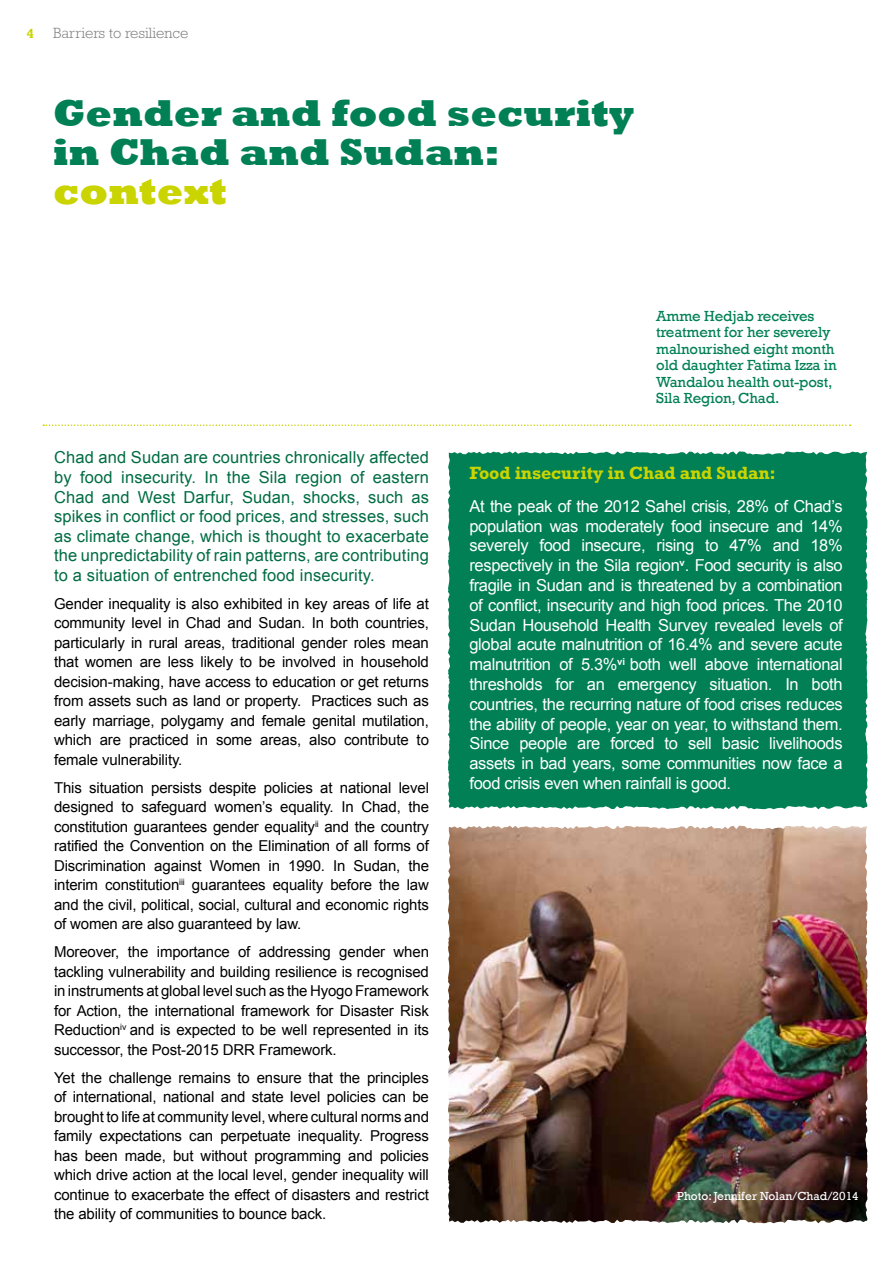
<style>
.page{position:relative;width:893px;height:1263px;background:#fff}
.page>*{position:absolute;margin:0;border:0;box-sizing:border-box;transform-origin:0 0}
.t1{font:800 38.4px/39px "Rockwell";color:#008054}
.t2{font:800 38.4px "Rockwell";color:#cad400}
.t3{font:700 18px "Rockwell";letter-spacing:-.01em;color:#cad400}
.t4{font:16.5px/19.8px "Arial";letter-spacing:-.02em;color:#fff;text-align:justify}
.t5{font:16.5px/19.5px "Arial";letter-spacing:.01em;color:#006c43;text-align:justify}
.t6{font:15px/19.5px "Arial";letter-spacing:-.01em;color:#000;text-align:justify}
.t7{font:15px/16.5px "Rockwell";letter-spacing:-.01em;color:#008054}
.t8{font:300 15px "Rockwell";color:#7c7b7b}
.t9{font:700 13.2px "Rockwell";color:#cad400}
.t10{font:12px "Rockwell";color:#fff}
</style>
<div class="page">
<svg style="left:43px;top:424px;width:808px;height:2px"></svg>
<div style="left:448px;top:451px;width:419px;height:358px;background:#008054"></div>
<img style="left:815px;top:826px;width:52px;height:397px">
<img style="left:448px;top:826px;width:367px;height:397px">
<p class="t9" style="left:27px;top:26px;width:9px">4</p>
<p class="t8" style="left:53px;top:25px;width:137px">Barriers to resilience</p>
<h1 class="t1" style="left:53px;top:94px;width:582px">Gender and food security in Chad and Sudan:</h1>
<h1 class="t2" style="left:53px;top:169px;width:175px">context</h1>
<p class="t7" style="left:656px;top:308px;width:182px">Amme Hedjab receives treatment for her severely malnourished eight month old daughter Fatima Izza in<br>Wandalou health out-post,<br>Sila Region, Chad.</p>
<p class="t5" style="left:54px;top:448px;width:377px">Chad and Sudan are countries chronically affected by food insecurity. In the Sila region of eastern Chad and West Darfur, Sudan, shocks, such as spikes in conflict or food prices, and stresses, such as climate change, which is thought to exacerbate the unpredictability of rain patterns, are contributing to a situation of entrenched food insecurity.</p>
<p class="t6" style="left:54px;top:594px;width:376px">Gender inequality is also exhibited in key areas of life at community level in Chad and Sudan. In both countries, particularly in rural areas, traditional gender roles mean that women are less likely to be involved in household decision-making, have access to education or get returns from assets such as land or property. Practices such as early marriage, polygamy and female genital mutilation, which are practiced in some areas, also contribute to female vulnerability.</p>
<p class="t6" style="left:54px;top:778px;width:377px">This situation persists despite policies at national level designed to safeguard women’s equality. In Chad, the constitution guarantees gender equality<sup>ii</sup> and the country ratified the Convention on the Elimination of all forms of Discrimination against Women in 1990. In Sudan, the interim constitution<sup>iii</sup> guarantees equality before the law and the civil, political, social, cultural and economic rights of women are also guaranteed by law.</p>
<p class="t6" style="left:54px;top:942px;width:377px">Moreover, the importance of addressing gender when tackling vulnerability and building resilience is recognised in instruments at global level such as the Hyogo Framework for Action, the international framework for Disaster Risk Reduction<sup>iv</sup> and is expected to be well represented in its successor, the Post-2015 DRR Framework.</p>
<p class="t6" style="left:54px;top:1068px;width:376px">Yet the challenge remains to ensure that the principles of international, national and state level policies can be brought to life at community level, where cultural norms and family expectations can perpetuate inequality. Progress has been made, but without programming and policies which drive action at the local level, gender inequality will continue to exacerbate the effect of disasters and restrict the ability of communities to bounce back.</p>
<p class="t3" style="left:469px;top:463px;width:308px">Food insecurity in Chad and Sudan:</p>
<p class="t4" style="left:469px;top:496px;width:375px">At the peak of the 2012 Sahel crisis, 28% of Chad’s population was moderately food insecure and 14% severely food insecure, rising to 47% and 18% respectively in the Sila region<sup>v</sup>. Food security is also fragile in Sudan and is threatened by a combination of conflict, insecurity and high food prices. The 2010<br>Sudan Household Health Survey revealed levels of global acute malnutrition of 16.4% and severe acute malnutrition of 5.3%<sup>vi</sup> both well above international thresholds for an emergency situation. In both countries, the recurring nature of food crises reduces the ability of people, year on year, to withstand them.<br>Since people are forced to sell basic livelihoods assets in bad years, some communities now face a food crisis even when rainfall is good.</p>
<p class="t10" style="left:677px;top:1189px;width:183px">Photo: Jennifer Nolan/Chad/2014</p>
</div>
